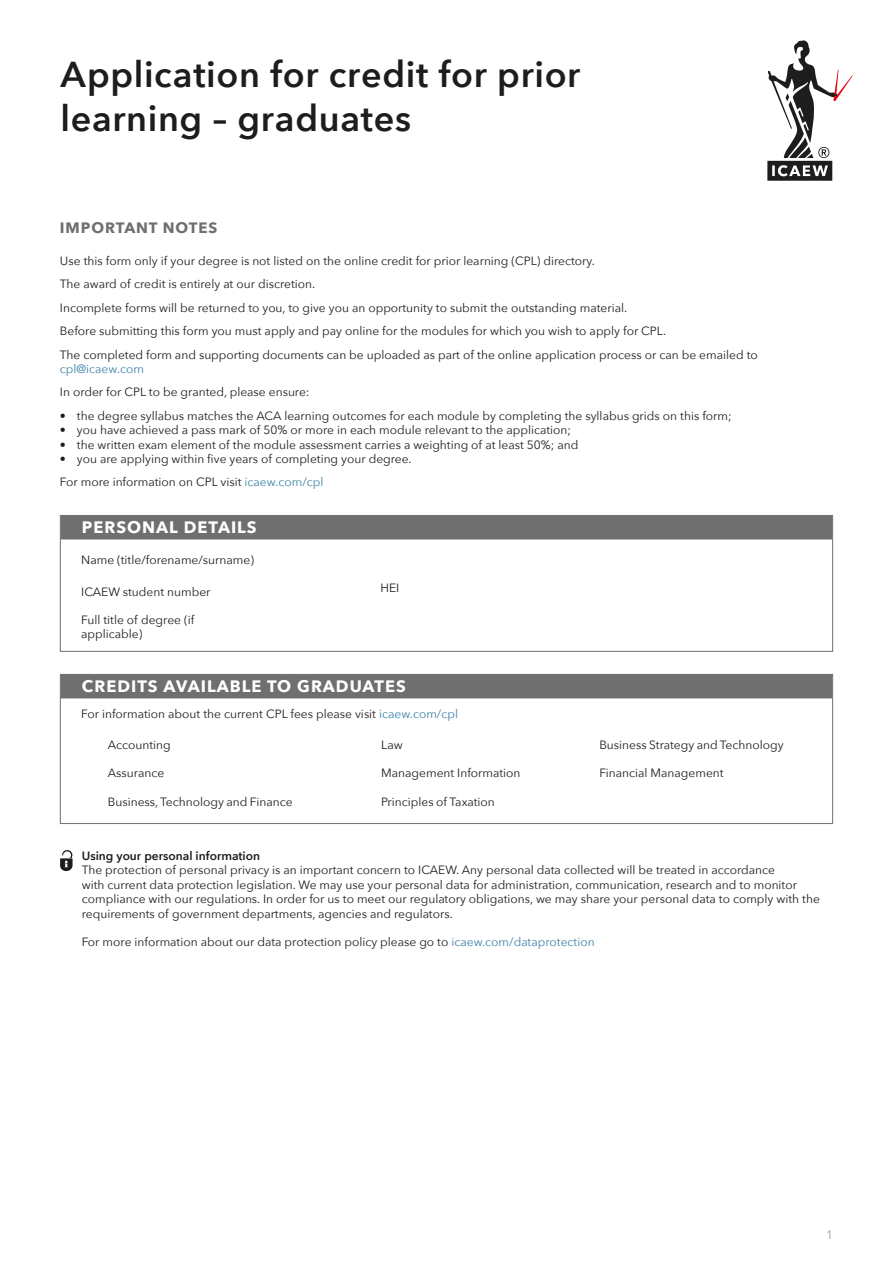
<style>
.page{position:relative;width:893px;height:1263px;background:#fff}
.page>*{position:absolute;margin:0;border:0;box-sizing:border-box;transform-origin:0 0}
.subhead_toc{font:600 36px/43.2px "Avenir Next";letter-spacing:.02em;color:#1d1d1b}
.box_heading{font:700 16.5px "Avenir Next";letter-spacing:.06em;color:#fff}
.SUBHEADING{font:700 15px "Avenir Next";letter-spacing:.06em;color:#706f6f}
.body_-_form{font:12px/14.4px "Avenir Next";color:#1d1d1b}
.body_copy{font:12px/14.4px "Avenir Next";color:#1d1d1b}
.radio_long_button{font:12px "Avenir Next";color:#1d1d1b}
.body_-_form-2{font:600 12px "Avenir Next";color:#1d1d1b}
.t1{font:12px "Avenir Next";color:#9d9d9c}
.s1{color:#3c82a9}
</style>
<div class="page">
<div style="left:61px;top:674px;width:771px;height:24px;background:#706f6f"></div>
<div style="left:60px;top:674px;width:773px;height:150px;border:1px solid #706f6f"></div>
<div style="left:61px;top:515px;width:771px;height:24px;background:#706f6f"></div>
<div style="left:60px;top:515px;width:773px;height:137px;border:1px solid #706f6f"></div>
<svg style="left:60px;top:850px;width:13px;height:21px"></svg>
<svg style="left:767px;top:40px;width:86px;height:141px"></svg>
<p class="subhead_toc" style="left:61px;top:52px;width:521px">Application for credit for prior learning – graduates</p>
<p class="SUBHEADING" style="left:60px;top:214px;width:159px">IMPORTANT NOTES</p>
<p class="body_copy" style="left:60px;top:253px;width:537px">Use this form only if your degree is not listed on the online credit for prior learning (CPL) directory.</p>
<p class="body_copy" style="left:60px;top:276px;width:257px">The award of credit is entirely at our discretion.</p>
<p class="body_copy" style="left:60px;top:300px;width:569px">Incomplete forms will be returned to you, to give you an opportunity to submit the outstanding material.</p>
<p class="body_copy" style="left:60px;top:323px;width:608px">Before submitting this form you must apply and pay online for the modules for which you wish to apply for CPL.</p>
<p class="body_copy" style="left:60px;top:347px;width:699px">The completed form and supporting documents can be uploaded as part of the online application process or can be emailed to <span class="s1">cpl@icaew.com</span></p>
<p class="body_copy" style="left:60px;top:384px;width:251px">In order for CPL to be granted, please ensure:</p>
<p class="body_-_form" style="left:60px;top:408px;width:673px">• the degree syllabus matches the ACA learning outcomes for each module by completing the syllabus grids on this form;</p>
<p class="body_-_form" style="left:60px;top:422px;width:513px">• you have achieved a pass mark of 50% or more in each module relevant to the application;</p>
<p class="body_-_form" style="left:60px;top:437px;width:520px">• the written exam element of the module assessment carries a weighting of at least 50%; and</p>
<p class="body_-_form" style="left:60px;top:451px;width:353px">• you are applying within five years of completing your degree.</p>
<p class="body_copy" style="left:60px;top:474px;width:265px">For more information on CPL visit <span class="s1">icaew.com/cpl</span></p>
<p class="box_heading" style="left:82px;top:513px;width:176px">PERSONAL DETAILS</p>
<p class="body_-_form" style="left:81px;top:552px;width:174px">Name (title/forename/surname)</p>
<p class="body_-_form" style="left:81px;top:584px;width:131px">ICAEW student number</p>
<p class="body_-_form" style="left:81px;top:612px;width:114px">Full title of degree (if applicable)</p>
<p class="body_-_form" style="left:381px;top:580px;width:20px">HEI</p>
<p class="box_heading" style="left:82px;top:672px;width:325px">CREDITS AVAILABLE TO GRADUATES</p>
<p class="body_-_form" style="left:81px;top:706px;width:378px">For information about the current CPL fees please visit <span class="s1">icaew.com/cpl</span></p>
<p class="radio_long_button" style="left:108px;top:734px;width:65px">Accounting</p>
<p class="radio_long_button" style="left:108px;top:763px;width:58px">Assurance</p>
<p class="radio_long_button" style="left:108px;top:792px;width:186px">Business, Technology and Finance</p>
<p class="radio_long_button" style="left:381px;top:734px;width:23px">Law</p>
<p class="radio_long_button" style="left:381px;top:763px;width:141px">Management Information</p>
<p class="radio_long_button" style="left:381px;top:792px;width:115px">Principles of Taxation</p>
<p class="radio_long_button" style="left:599px;top:734px;width:186px">Business Strategy and Technology</p>
<p class="radio_long_button" style="left:599px;top:763px;width:126px">Financial Management</p>
<p class="body_-_form-2" style="left:82px;top:845px;width:180px">Using your personal information</p>
<p class="body_-_form" style="left:82px;top:862px;width:740px">The protection of personal privacy is an important concern to ICAEW. Any personal data collected will be treated in accordance<br>with current data protection legislation. We may use your personal data for administration, communication, research and to monitor compliance with our regulations. In order for us to meet our regulatory obligations, we may share your personal data to comply with the requirements of government departments, agencies and regulators.</p>
<p class="body_-_form" style="left:82px;top:934px;width:514px">For more information about our data protection policy please go to <span class="s1">icaew.com/dataprotection</span></p>
<p class="t1" style="left:826px;top:1225px;width:8px">1</p>
</div>
